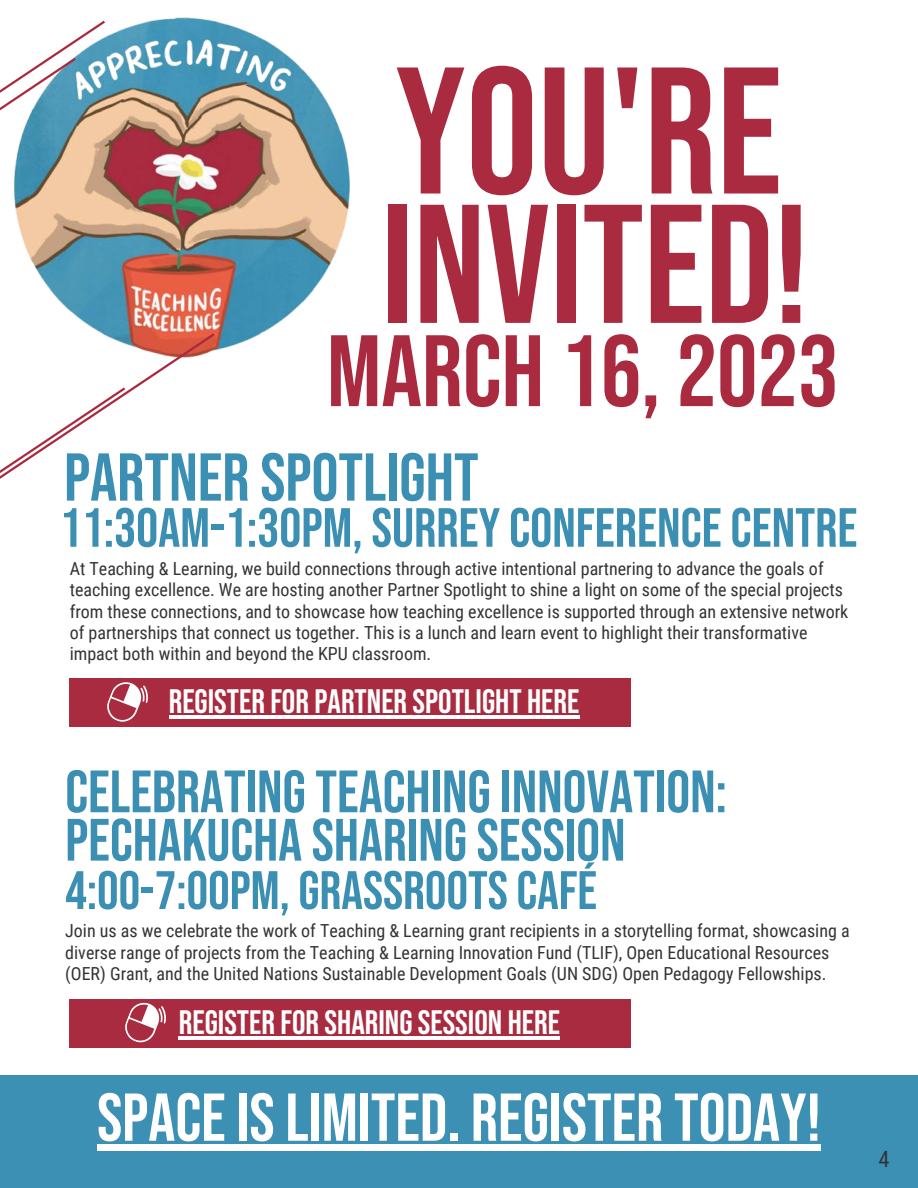
<style>
.page{position:relative;width:918px;height:1188px;background:#fff}
.page>*{position:absolute;margin:0;border:0;box-sizing:border-box;transform-origin:0 0}
.t1{font:180px "Bebas Neue";color:#aa2a3f}
.t2{font:168.75px "Bebas Neue";color:#aa2a3f}
.t3{font:101.25px "Bebas Neue";color:#aa2a3f}
.t4{font:67.5px "Bebas Neue";color:#fff}
.t5{font:67.5px "Bebas Neue";color:#3b8fb3}
.t6{font:59.7px "Bebas Neue";color:#3b8fb3}
.t7{font:55.2px "Bebas Neue";color:#3b8fb3}
.t8{font:54px "Bebas Neue";color:#3b8fb3}
.t9{font:33.75px "Bebas Neue";color:#fff}
.t10{font:22.5px "Roboto Condensed";color:#333}
.t11{font:18px/21.3px "Roboto Condensed";color:#333}
</style>
<div class="page">
<img style="left:14px;top:17px;width:336px;height:334px">
<svg style="left:0;top:21px;width:105px;height:182px"></svg>
<svg style="left:0;top:333px;width:215px;height:146px"></svg>
<div style="left:70px;top:678px;width:561px;height:49px;background:#a92b40"></div>
<hr style="left:169px;top:715px;width:410px;height:4px;background:#fff">
<svg style="left:107px;top:682px;width:41px;height:40px"></svg>
<div style="left:70px;top:999px;width:561px;height:48px;background:#a92b40"></div>
<hr style="left:179px;top:1036px;width:381px;height:3px;background:#fff">
<svg style="left:125px;top:1002px;width:41px;height:41px"></svg>
<div style="left:0;top:1076px;width:918px;height:112px;background:#3c90b4"></div>
<div style="left:97px;top:1144px;width:724px;height:7px;background:#fff"></div>
<h1 class="t1" style="left:395px;top:29px;width:388px">YOU'RE</h1>
<h2 class="t2" style="left:381px;top:169px;width:429px">INVITED!</h2>
<h3 class="t3" style="left:327px;top:314px;width:513px">MARCH 16, 2023</h3>
<h3 class="t5" style="left:64px;top:439px;width:416px">PARTNER SPOTLIGHT</h3>
<h3 class="t7" style="left:60px;top:496px;width:799px">11:30AM-1:30PM, SURREY CONFERENCE CENTRE</h3>
<p class="t11" style="left:70px;top:557px;width:780px">At Teaching &amp; Learning, we build connections through active intentional partnering to advance the goals of teaching excellence. We are hosting another Partner Spotlight to shine a light on some of the special projects from these connections, and to showcase how teaching excellence is supported through an extensive network of partnerships that connect us together. This is a lunch and learn event to highlight their transformative impact both within and beyond the KPU classroom.</p>
<h3 class="t9" style="left:169px;top:682px;width:412px">REGISTER FOR PARTNER SPOTLIGHT HERE</h3>
<h3 class="t6" style="left:65px;top:758px;width:663px">CELEBRATING TEACHING INNOVATION:</h3>
<h3 class="t6" style="left:65px;top:806px;width:562px">PECHAKUCHA SHARING SESSION</h3>
<h3 class="t8" style="left:65px;top:860px;width:533px">4:00-7:00PM, GRASSROOTS CAFÉ</h3>
<p class="t11" style="left:65px;top:919px;width:786px">Join us as we celebrate the work of Teaching &amp; Learning grant recipients in a storytelling format, showcasing a diverse range of projects from the Teaching &amp; Learning Innovation Fund (TLIF), Open Educational Resources (OER) Grant, and the United Nations Sustainable Development Goals (UN SDG) Open Pedagogy Fellowships.</p>
<h3 class="t9" style="left:179px;top:1003px;width:383px">REGISTER FOR SHARING SESSION HERE</h3>
<h3 class="t4" style="left:97px;top:1079px;width:725px">SPACE IS LIMITED. REGISTER TODAY!</h3>
<p class="t10" style="left:879px;top:1143px;width:13px">4</p>
</div>
